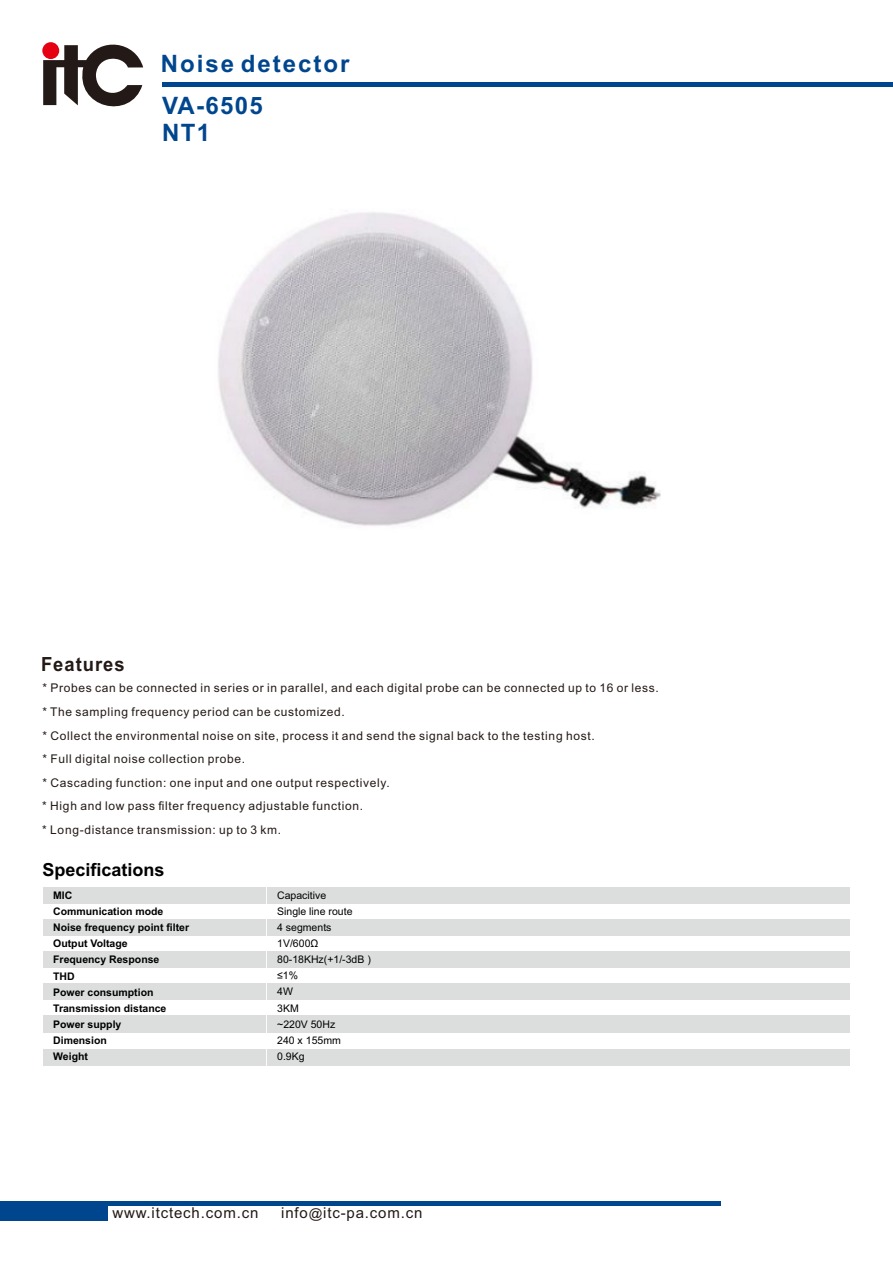
<style>
.page{position:relative;width:893px;height:1263px;background:#fff}
.page>*{position:absolute;margin:0;border:0;box-sizing:border-box;transform-origin:0 0}
.t1{font:700 24px/42.5px "Arial";letter-spacing:.085em;color:#00468e}
.t2{font:700 19.5px "Arial";letter-spacing:.055em;color:#231916;scale:.94 1}
.t3{font:700 18px "Arial";color:#000}
.t4{font:15px "Arial";letter-spacing:.055em;color:#231916}
.t5{font:12px/23.5px "Arial";letter-spacing:.055em;color:#231916}
.t6{font:700 10.5px/16.2px "Arial";color:#000}
.t7{font:10.5px/16.2px "Arial";color:#000}
.s1{font-size:13.5px}
</style>
<div class="page">
<hr style="left:0;top:1202px;width:720px;height:4px;background:#00468e">
<div style="left:0;top:1202px;width:108px;height:18px;background:#00468e"></div>
<hr style="left:163px;top:82px;width:730px;height:4px;background:#00468e">
<svg style="left:43px;top:42px;width:100px;height:65px"></svg>
<div style="left:44px;top:951px;width:806px;height:17px;background:#dcdddd"></div>
<div style="left:44px;top:983px;width:806px;height:17px;background:#dcdddd"></div>
<div style="left:44px;top:1016px;width:806px;height:17px;background:#dcdddd"></div>
<div style="left:44px;top:887px;width:806px;height:16px;background:#dcdddd"></div>
<div style="left:44px;top:919px;width:806px;height:17px;background:#dcdddd"></div>
<div style="left:44px;top:1049px;width:806px;height:16px;background:#dcdddd"></div>
<hr style="left:266px;top:878px;width:1px;height:197px;background:#fff">
<img style="left:218px;top:212px;width:442px;height:314px">
<h1 class="t1" style="left:161px;top:44px;width:190px">Noise detector<br>VA-6505</h1>
<h1 class="t1" style="left:162px;top:114px;width:50px">NT1</h1>
<h2 class="t2" style="left:41px;top:656px;width:90px">Features</h2>
<p class="t5" style="left:42px;top:677px;width:618px">* Probes can be connected in series or in parallel, and each digital probe can be connected up to 16 or less. * The sampling frequency period can be customized.<br>* Collect the environmental noise on site, process it and send the signal back to the testing host.<br>* Full digital noise collection probe.<br>* Cascading function: one input and one output respectively.<br>* High and low pass filter frequency adjustable function.<br>* Long-distance transmission: up to 3 km.</p>
<h3 class="t3" style="left:42px;top:863px;width:124px">Specifications</h3>
<p class="t6" style="left:53px;top:888px;width:137px">MIC<br>Communication mode<br>Noise frequency point filter<br>Output Voltage<br>Frequency Response<br>THD<br>Power consumption<br>Transmission distance<br>Power supply<br>Dimension<br>Weight</p>
<p class="t7" style="left:277px;top:888px;width:95px">Capacitive<br>Single line route<br>4 segments<br>1V/600Ω<br>80-18KHz(+1/-3dB ) ≤1%<br>4W<br>3KM<br>~220V 50Hz<br>240 x 155mm<br>0.9Kg</p>
<p class="t4" style="left:112px;top:1207px;width:147px">www.itctech.com.cn</p>
<p class="t4" style="left:281px;top:1207px;width:143px">info<span class="s1">@</span>itc-pa.com.cn</p>
</div>
